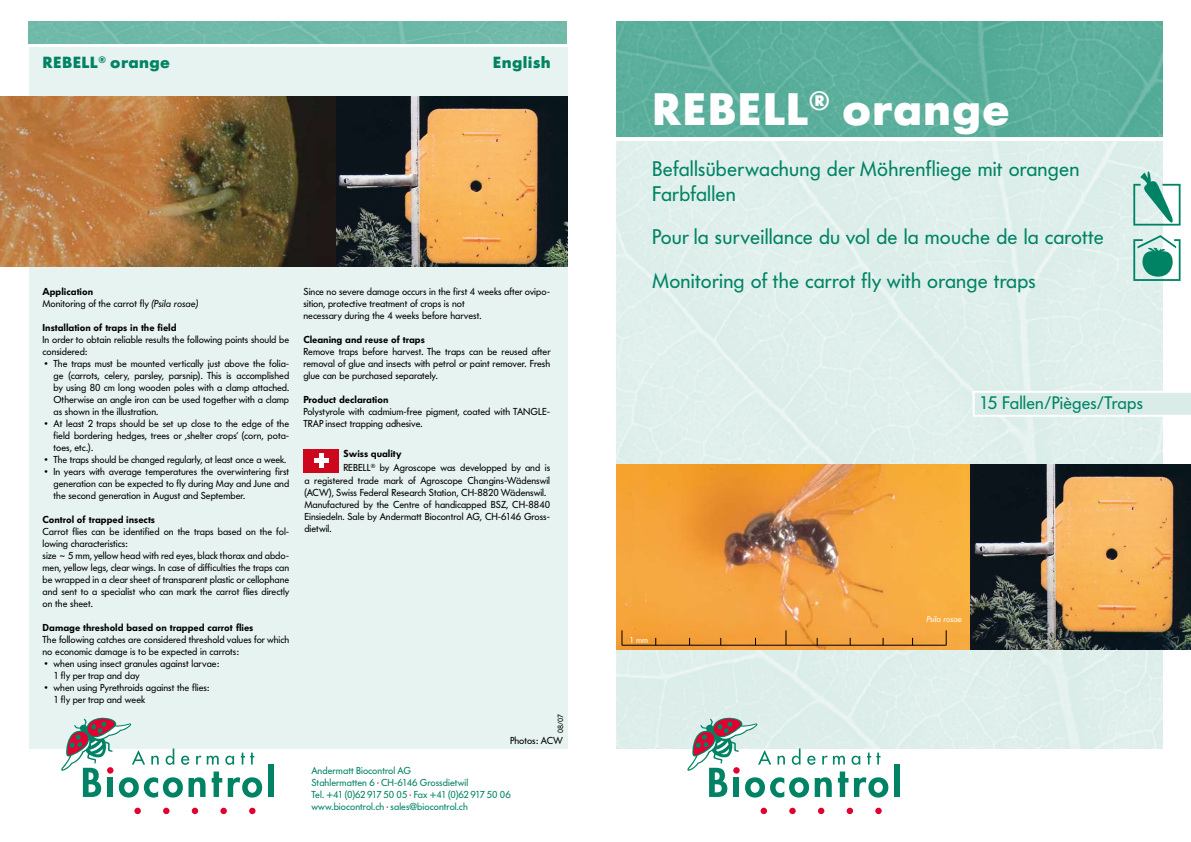
<style>
.page{position:relative;width:1191px;height:842px;background:#fff}
.page>*{position:absolute;margin:0;border:0;box-sizing:border-box;transform-origin:0 0}
.t1{font:700 45px "Futura Serie BQ";letter-spacing:.025em;color:#fff}
.t2{font:21px/25.2px "Futura Serie BQ";letter-spacing:.01em;color:#008365}
.t3{font:18px "Futura Serie BQ";letter-spacing:.01em;color:#008365}
.t4{font:700 16px "Futura Serie BQ";letter-spacing:.025em;color:#008365}
.t5{font:10px/12px "Futura Serie BQ";color:#000}
.t6{font:600 10px "Futura Serie BQ";color:#000}
.t7{font:10px/12px "Futura Serie BQ";letter-spacing:.005em;color:#008365}
.t8{font:italic 8.5px "Futura Serie BQ";letter-spacing:.01em;color:#fff}
.t9{font:8.5px "Futura Serie BQ";color:#fff}
.t10{font:7.5px "Futura Serie BQ";color:#000}
.s1{font-weight:600}
.s2{font-style:italic}
.s3{color:#cc071e}
</style>
<div class="page">
<div style="left:617px;top:142px;width:545px;height:606px;background:#dfefec"></div>
<img style="left:617px;top:465px;width:15px;height:184px">
<img style="left:617px;top:21px;width:545px;height:115px">
<img style="left:632px;top:465px;width:559px;height:184px">
<svg style="left:1133px;top:171px;width:47px;height:55px"></svg>
<svg style="left:1133px;top:235px;width:47px;height:46px"></svg>
<div style="left:29px;top:47px;width:538px;height:701px;background:#e6f3f0"></div>
<img style="left:29px;top:21px;width:537px;height:23px">
<div style="left:268px;top:764px;width:5px;height:33px;background:#008365"></div>
<svg style="left:61px;top:718px;width:201px;height:79px"></svg>
<div style="left:134px;top:808px;width:7px;height:6px;background:#e20030;border-radius:50%"></div>
<svg style="left:163px;top:808px;width:6px;height:6px"></svg>
<svg style="left:192px;top:808px;width:6px;height:6px"></svg>
<div style="left:220px;top:808px;width:7px;height:6px;background:#e20030;border-radius:50%"></div>
<svg style="left:249px;top:808px;width:6px;height:6px"></svg>
<div style="left:894px;top:764px;width:5px;height:33px;background:#008365"></div>
<svg style="left:687px;top:718px;width:201px;height:79px"></svg>
<div style="left:760px;top:808px;width:7px;height:6px;background:#e20030;border-radius:50%"></div>
<svg style="left:789px;top:808px;width:6px;height:6px"></svg>
<svg style="left:818px;top:808px;width:6px;height:6px"></svg>
<div style="left:846px;top:808px;width:7px;height:6px;background:#e20030;border-radius:50%"></div>
<svg style="left:875px;top:808px;width:6px;height:6px"></svg>
<hr style="left:622px;top:645px;width:324px;height:1px;background:#000">
<svg style="left:785px;top:630px;width:1px;height:15px"></svg>
<svg style="left:946px;top:630px;width:1px;height:15px"></svg>
<svg style="left:621px;top:630px;width:1px;height:15px"></svg>
<svg style="left:972px;top:391px;width:219px;height:26px"></svg>
<div style="left:303px;top:449px;width:36px;height:23px;background:#cc071e"></div>
<div style="left:314px;top:458px;width:14px;height:5px;background:#fff"></div>
<hr style="left:319px;top:453px;width:4px;height:15px;background:#fff">
<img style="left:0;top:96px;width:567px;height:170px">
<h3 class="t4" style="left:43px;top:53px;width:129px">REBELL<sup>®</sup> orange</h3>
<h3 class="t4" style="left:493px;top:53px;width:59px">English</h3>
<p class="t5" style="left:43px;top:286px;width:157px"><span class="s1">Application<br></span>Monitoring of the carrot fly <span class="s2">(Psila rosae)</span></p>
<p class="t6" style="left:43px;top:322px;width:136px">Installation of traps in the field</p>
<p class="t5" style="left:43px;top:334px;width:248px">In order to obtain reliable results the following points should be considered:</p>
<p class="t5" style="left:54px;top:358px;width:237px;text-align:justify;text-indent:-9px">• The traps must be mounted vertically just above the folia&shy;ge (carrots, celery, parsley, parsnip). This is accomplished by using 80 cm long wooden poles with a clamp attached.<br>Otherwise an angle iron can be used together with a clamp as shown in the illustration.</p>
<p class="t5" style="left:54px;top:418px;width:237px;text-align:justify;text-indent:-9px">• At least 2 traps should be set up close to the edge of the field bordering hedges, trees or ‚shelter crops‘ (corn, pota&shy;toes, etc.).</p>
<p class="t5" style="left:45px;top:454px;width:243px">• The traps should be changed regularly, at least once a week.</p>
<p class="t5" style="left:54px;top:466px;width:237px;text-align:justify;text-indent:-9px">• In years with average temperatures the overwintering first generation can be expected to fly during May and June and the second generation in August and September.</p>
<p class="t6" style="left:43px;top:514px;width:114px">Control of trapped insects</p>
<p class="t5" style="left:43px;top:526px;width:248px">Carrot flies can be identified on the traps based on the fol&shy;lowing characteristics:<br>size ~ 5 mm, yellow head with red eyes, black thorax and abdo&shy;men, yellow legs, clear wings. In case of difficulties the traps can be wrapped in a clear sheet of transparent plastic or cellophane and sent to a specialist who can mark the carrot flies directly on the sheet.</p>
<p class="t6" style="left:43px;top:622px;width:212px">Damage threshold based on trapped carrot flies</p>
<p class="t5" style="left:43px;top:634px;width:248px">The following catches are considered threshold values for which no economic damage is to be expected in carrots:</p>
<p class="t5" style="left:54px;top:658px;width:167px;text-indent:-9px">• when using insect granules against larvae:<br>1 fly per trap and day</p>
<p class="t5" style="left:54px;top:682px;width:157px;text-indent:-9px">• when using Pyrethroids against the flies:<br>1 fly per trap and week</p>
<p class="t5" style="left:303px;top:286px;width:248px">Since no severe damage occurs in the first 4 weeks after ovipo&shy;sition, protective treatment of crops is not<br>necessary during the 4 weeks before harvest.</p>
<p class="t6" style="left:303px;top:334px;width:123px">Cleaning and reuse of traps</p>
<p class="t5" style="left:303px;top:346px;width:249px;text-align:justify">Remove traps before harvest. The traps can be reused after removal of glue and insects with petrol or paint remover. Fresh glue can be purchased separately.</p>
<p class="t6" style="left:303px;top:394px;width:86px">Product declaration</p>
<p class="t5" style="left:303px;top:406px;width:248px">Polystyrole with cadmium-free pigment, coated with TANGLE-<br>TRAP insect trapping adhesive.</p>
<p class="t6" style="left:343px;top:448px;width:59px">Swiss quality</p>
<p class="t5" style="left:304px;top:462px;width:247px;text-indent:39px">REBELL<sup>®</sup> by Agroscope was developped by and is a registered trade mark of Agroscope Changins-Wädenswil (ACW), Swiss Federal Research Station, CH-8820 Wädenswil.<br>Manufactured by the Centre of handicapped BSZ, CH-8840<br>Einsiedeln. Sale by Andermatt Biocontrol AG, CH-6146 Gross&shy;dietwil.</p>
<p class="t10" style="left:556px;top:733px;width:21px;rotate:-90deg">08/07</p>
<p class="t5" style="left:510px;top:735px;width:55px">Photos: ACW</p>
<p class="t7" style="left:311px;top:764px;width:201px">Andermatt Biocontrol AG<br>Stahlermatten 6 <span class="s3">·</span> CH-6146 Grossdietwil<br>Tel. +41 (0)62 917 50 05 <span class="s3">·</span> Fax +41 (0)62 917 50 06 www.biocontrol.ch <span class="s3">·</span> sales@biocontrol.ch</p>
<h1 class="t1" style="left:652px;top:81px;width:359px">REBELL<sup>®</sup> orange</h1>
<h2 class="t2" style="left:652px;top:156px;width:429px">Befallsüberwachung der Möhrenfliege mit orangen<br>Farbfallen</h2>
<h2 class="t2" style="left:652px;top:216px;width:453px;line-height:43.2px">Pour la surveillance du vol de la mouche de la carotte<br>Monitoring of the carrot fly with orange traps</h2>
<p class="t9" style="left:629px;top:635px;width:20px">1 mm</p>
<h3 class="t3" style="left:979px;top:393px;width:165px">15 Fallen/Pièges/Traps</h3>
<p class="t8" style="left:926px;top:614px;width:37px">Psila rosae</p>
</div>
